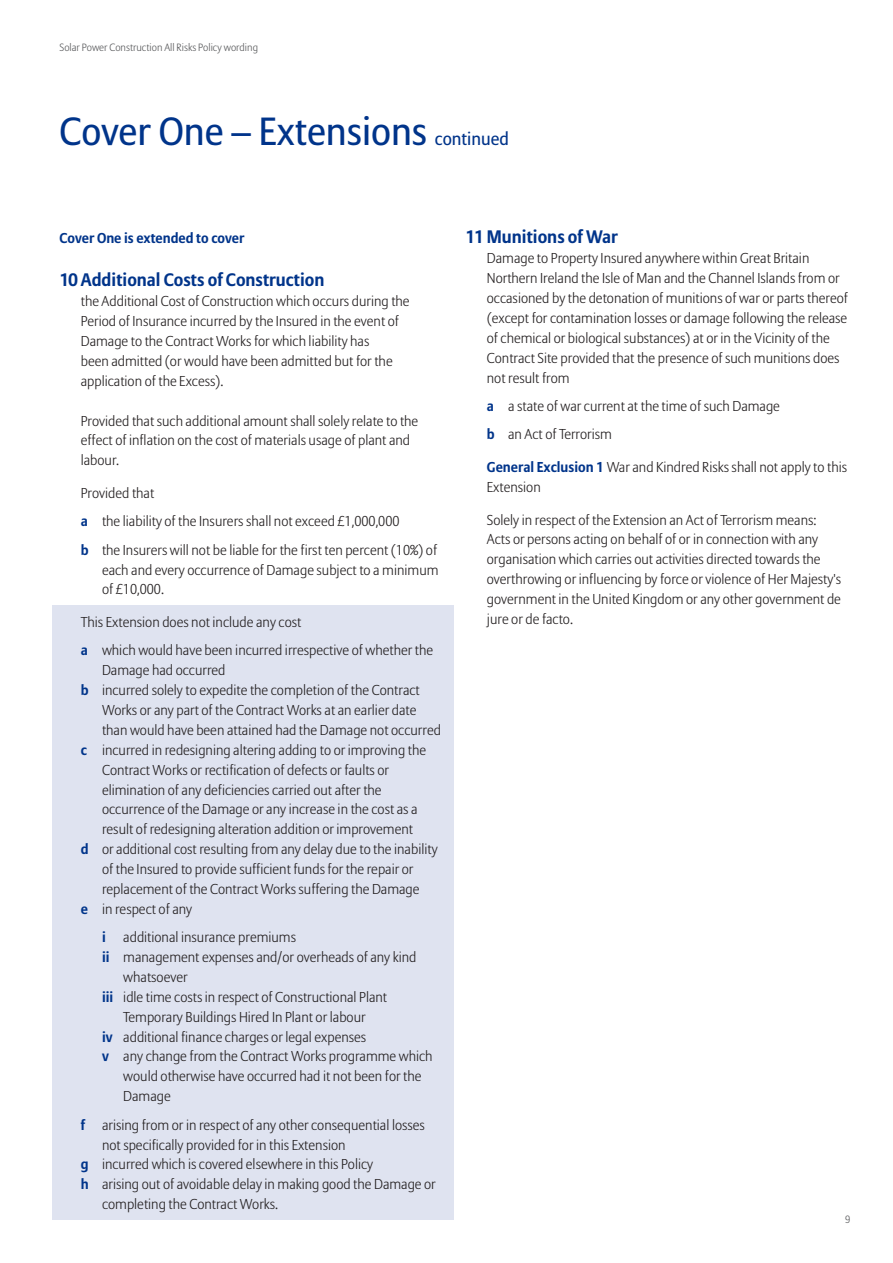
<style>
.page{position:relative;width:893px;height:1263px;background:#fff}
.page>*{position:absolute;margin:0;border:0;box-sizing:border-box;transform-origin:0 0}
.t1{font:39px "Allianz Sans";color:#00348a}
.t2{font:700 18px "Allianz Sans";color:#00348a}
.t3{font:300 14.25px/20px "Allianz Sans";color:#231f20}
.t4{font:700 14.25px "Allianz Sans";color:#00348a}
.t5{font:300 10.5px "Allianz Sans";color:#57585a}
.s1{font-size:18px}
.s2{font-weight:700;color:#00348a}
</style>
<div class="page">
<div style="left:52px;top:606px;width:401px;height:614px;background:#dfe3f0"></div>
<p class="t5" style="left:60px;top:43px;width:200px">Solar Power Construction All Risks Policy wording</p>
<h1 class="t1" style="left:60px;top:115px;width:451px">Cover One – Extensions <span class="s1">continued</span></h1>
<p class="t4" style="left:60px;top:233px;width:186px">Cover One is extended to cover</p>
<p class="t2" style="left:60px;top:273px;width:266px">10 Additional Costs of Construction</p>
<p class="t3" style="left:81px;top:292px;width:330px">the Additional Cost of Construction which occurs during the Period of Insurance incurred by the Insured in the event of Damage to the Contract Works for which liability has<br>been admitted (or would have been admitted but for the application of the Excess).</p>
<p class="t3" style="left:81px;top:412px;width:339px">Provided that such additional amount shall solely relate to the effect of inflation on the cost of materials usage of plant and labour.</p>
<p class="t3" style="left:81px;top:480px;width:358px;line-height:28.3px">Provided that<br><span class="s2">a</span> the liability of the Insurers shall not exceed £1,000,000<br><span class="s2">b</span> the Insurers will not be liable for the first ten percent (10%) of</p>
<p class="t3" style="left:102px;top:561px;width:338px">each and every occurrence of Damage subject to a minimum of £10,000.</p>
<p class="t3" style="left:81px;top:609px;width:354px;line-height:28.3px">This Extension does not include any cost<br><span class="s2">a</span> which would have been incurred irrespective of whether the</p>
<p class="t3" style="left:102px;top:661px;width:125px">Damage had occurred</p>
<p class="t3" style="left:81px;top:681px;width:341px"><span class="s2">b</span> incurred solely to expedite the completion of the Contract</p>
<p class="t3" style="left:102px;top:701px;width:316px">Works or any part of the Contract Works at an earlier date</p>
<p class="t3" style="left:102px;top:721px;width:340px">than would have been attained had the Damage not occurred</p>
<p class="t3" style="left:81px;top:741px;width:347px"><span class="s2">c</span> incurred in redesigning altering adding to or improving the</p>
<p class="t3" style="left:102px;top:761px;width:289px">Contract Works or rectification of defects or faults or</p>
<p class="t3" style="left:102px;top:781px;width:281px">elimination of any deficiencies carried out after the</p>
<p class="t3" style="left:102px;top:801px;width:317px">occurrence of the Damage or any increase in the cost as a</p>
<p class="t3" style="left:102px;top:820px;width:313px">result of redesigning alteration addition or improvement</p>
<p class="t3" style="left:81px;top:840px;width:358px"><span class="s2">d</span> or additional cost resulting from any delay due to the inability</p>
<p class="t3" style="left:102px;top:860px;width:313px">of the Insured to provide sufficient funds for the repair or</p>
<p class="t3" style="left:102px;top:880px;width:319px">replacement of the Contract Works suffering the Damage</p>
<p class="t3" style="left:81px;top:900px;width:113px"><span class="s2">e</span> in respect of any</p>
<p class="t3" style="left:102px;top:928px;width:195px"><span class="s2">i</span> additional insurance premiums</p>
<p class="t3" style="left:102px;top:948px;width:316px"><span class="s2">ii</span> management expenses and/or overheads of any kind</p>
<p class="t3" style="left:123px;top:968px;width:66px">whatsoever</p>
<p class="t3" style="left:102px;top:988px;width:287px"><span class="s2">iii</span> idle time costs in respect of Constructional Plant</p>
<p class="t3" style="left:123px;top:1008px;width:244px">Temporary Buildings Hired In Plant or labour</p>
<p class="t3" style="left:102px;top:1028px;width:266px"><span class="s2">iv</span> additional finance charges or legal expenses</p>
<p class="t3" style="left:102px;top:1048px;width:332px"><span class="s2">v</span> any change from the Contract Works programme which</p>
<p class="t3" style="left:123px;top:1067px;width:300px">would otherwise have occurred had it not been for the</p>
<p class="t3" style="left:123px;top:1087px;width:49px">Damage</p>
<p class="t3" style="left:81px;top:1116px;width:346px"><span class="s2">f</span> arising from or in respect of any other consequential losses</p>
<p class="t3" style="left:102px;top:1136px;width:245px">not specifically provided for in this Extension</p>
<p class="t3" style="left:81px;top:1156px;width:294px"><span class="s2">g</span> incurred which is covered elsewhere in this Policy</p>
<p class="t3" style="left:81px;top:1175px;width:357px"><span class="s2">h</span> arising out of avoidable delay in making good the Damage or</p>
<p class="t3" style="left:102px;top:1195px;width:178px">completing the Contract Works.</p>
<p class="t2" style="left:466px;top:230px;width:154px">11 Munitions of War</p>
<p class="t3" style="left:487px;top:250px;width:362px">Damage to Property Insured anywhere within Great Britain Northern Ireland the Isle of Man and the Channel Islands from or occasioned by the detonation of munitions of war or parts thereof (except for contamination losses or damage following the release of chemical or biological substances) at or in the Vicinity of the Contract Site provided that the presence of such munitions does not result from</p>
<p class="t3" style="left:487px;top:393px;width:295px;line-height:28.3px"><span class="s2">a</span> a state of war current at the time of such Damage <span class="s2">b</span> an Act of Terrorism</p>
<p class="t3" style="left:487px;top:458px;width:362px"><span class="s2">General Exclusion 1</span> War and Kindred Risks shall not apply to this<br>Extension</p>
<p class="t3" style="left:487px;top:511px;width:356px">Solely in respect of the Extension an Act of Terrorism means:<br>Acts or persons acting on behalf of or in connection with any organisation which carries out activities directed towards the overthrowing or influencing by force or violence of Her Majesty's government in the United Kingdom or any other government de jure or de facto.</p>
<p class="t5" style="left:845px;top:1215px;width:7px">9</p>
</div>
